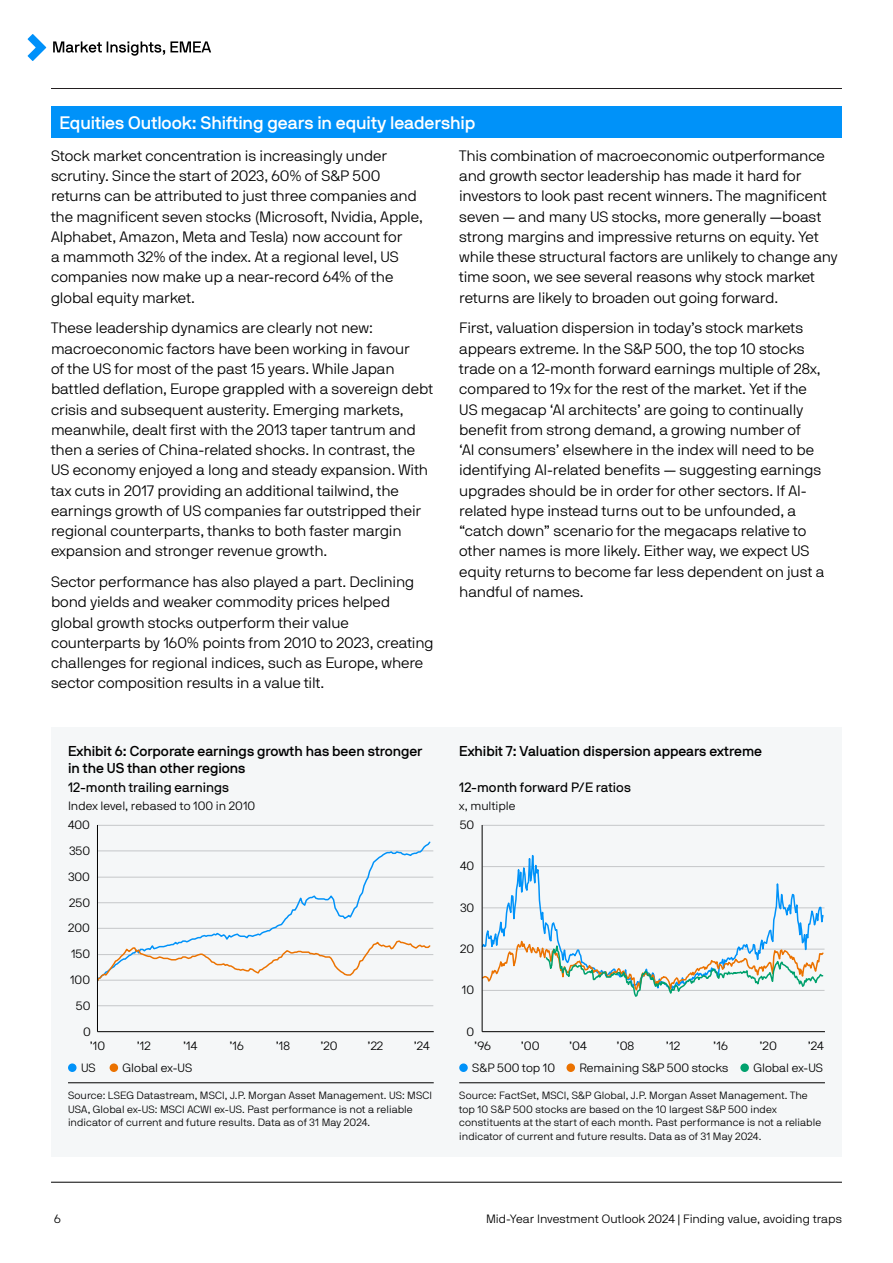
<style>
.page{position:relative;width:893px;height:1263px;background:#fff}
.page>*{position:absolute;margin:0;border:0;box-sizing:border-box;transform-origin:0 0}
.Subhead_-_12_15_White{font:18px "JPMAM Pro Med";letter-spacing:-.005em;color:#fff}
.Body_Light_-_10_13{font:15px/20.2px "JPMAM Pro Lig";letter-spacing:-.005em;color:#000}
.Chart_Commentary_-_10_13{font:14.25px/17.1px "JPMAM Pro Med";color:#000}
.Chart_Title_-_8_9{font:13.5px "JPMAM Pro Reg";letter-spacing:.005em;color:#000}
.Chart_Sub-Title_-_8_9{font:12px "JPMAM Pro Lig";color:#000}
.Source_with_Score_-_7_9{font:10.5px/13.5px "JPMAM Pro Lig";letter-spacing:.01em;color:#000}
</style>
<div class="page">
<hr style="left:51px;top:1182px;width:791px;height:1px;background:#000">
<hr style="left:51px;top:88px;width:791px;height:1px;background:#231f20">
<svg style="left:28px;top:34px;width:18px;height:27px"></svg>
<svg style="left:53px;top:41px;width:158px;height:15px"></svg>
<div style="left:51px;top:106px;width:791px;height:32px;background:#0092f9"></div>
<div style="left:51px;top:727px;width:791px;height:430px;background:#f5f7f8"></div>
<div style="left:68px;top:1063px;width:9px;height:9px;background:#0092f9;border-radius:50%"></div>
<div style="left:110px;top:1063px;width:8px;height:9px;background:#eb7200;border-radius:50%"></div>
<hr style="left:98px;top:825px;width:335px;height:1px;background:#c5c7c9">
<hr style="left:98px;top:850px;width:335px;height:1px;background:#c5c7c9">
<hr style="left:98px;top:877px;width:335px;height:1px;background:#c5c7c9">
<hr style="left:98px;top:902px;width:335px;height:1px;background:#c5c7c9">
<hr style="left:98px;top:928px;width:335px;height:1px;background:#c5c7c9">
<hr style="left:98px;top:954px;width:335px;height:1px;background:#c5c7c9">
<hr style="left:98px;top:980px;width:335px;height:1px;background:#c5c7c9">
<hr style="left:98px;top:1005px;width:335px;height:1px;background:#c5c7c9">
<hr style="left:97px;top:1031px;width:337px;height:1px;background:#000">
<svg style="left:98px;top:841px;width:334px;height:98px"></svg>
<svg style="left:98px;top:939px;width:334px;height:43px"></svg>
<hr style="left:97px;top:825px;width:1px;height:207px;background:#000">
<div style="left:459px;top:1063px;width:9px;height:9px;background:#0092f9;border-radius:50%"></div>
<div style="left:566px;top:1063px;width:9px;height:9px;background:#eb7200;border-radius:50%"></div>
<div style="left:740px;top:1063px;width:9px;height:9px;background:#00a16d;border-radius:50%"></div>
<hr style="left:483px;top:825px;width:341px;height:1px;background:#c5c7c9">
<hr style="left:482px;top:1031px;width:343px;height:1px;background:#000">
<svg style="left:481px;top:826px;width:344px;height:172px"></svg>
<hr style="left:482px;top:825px;width:1px;height:207px;background:#000">
<hr style="left:68px;top:1082px;width:366px;height:1px;background:#000">
<hr style="left:459px;top:1082px;width:366px;height:1px;background:#000">
<h4 class="Subhead_-_12_15_White" style="left:60px;top:113px;width:417px">Equities Outlook: Shifting gears in equity leadership</h4>
<p class="Body_Light_-_10_13" style="left:51px;top:145px;width:373px">Stock market concentration is increasingly under scrutiny. Since the start of 2023, 60% of S&amp;P 500 returns can be attributed to just three companies and the magnificent seven stocks (Microsoft, Nvidia, Apple, Alphabet, Amazon, Meta and Tesla) now account for<br>a mammoth 32% of the index. At a regional level, US companies now make up a near-record 64% of the global equity market.</p>
<p class="Body_Light_-_10_13" style="left:51px;top:318px;width:384px">These leadership dynamics are clearly not new: macroeconomic factors have been working in favour<br>of the US for most of the past 15 years. While Japan battled deflation, Europe grappled with a sovereign debt crisis and subsequent austerity. Emerging markets, meanwhile, dealt first with the 2013 taper tantrum and then a series of China-related shocks. In contrast, the US economy enjoyed a long and steady expansion. With tax cuts in 2017 providing an additional tailwind, the earnings growth of US companies far outstripped their regional counterparts, thanks to both faster margin expansion and stronger revenue growth.</p>
<p class="Body_Light_-_10_13" style="left:51px;top:572px;width:384px">Sector performance has also played a part. Declining bond yields and weaker commodity prices helped global growth stocks outperform their value counterparts by 160% points from 2010 to 2023, creating challenges for regional indices, such as Europe, where sector composition results in a value tilt.</p>
<p class="Body_Light_-_10_13" style="left:459px;top:145px;width:380px">This combination of macroeconomic outperformance and growth sector leadership has made it hard for investors to look past recent winners. The magnificent seven — and many US stocks, more generally —boast strong margins and impressive returns on equity. Yet while these structural factors are unlikely to change any time soon, we see several reasons why stock market returns are likely to broaden out going forward.</p>
<p class="Body_Light_-_10_13" style="left:459px;top:318px;width:367px">First, valuation dispersion in today’s stock markets appears extreme. In the S&amp;P 500, the top 10 stocks trade on a 12-month forward earnings multiple of 28x, compared to 19x for the rest of the market. Yet if the US megacap ‘AI architects’ are going to continually benefit from strong demand, a growing number of<br>‘AI consumers’ elsewhere in the index will need to be identifying AI-related benefits — suggesting earnings upgrades should be in order for other sectors. If AI&shy;related hype instead turns out to be unfounded, a “catch down” scenario for the megacaps relative to other names is more likely. Either way, we expect US equity returns to become far less dependent on just a handful of names.</p>
<p class="Chart_Commentary_-_10_13" style="left:68px;top:742px;width:356px">Exhibit 6: Corporate earnings growth has been stronger in the US than other regions</p>
<p class="Chart_Commentary_-_10_13" style="left:459px;top:742px;width:304px">Exhibit 7: Valuation dispersion appears extreme</p>
<p class="Chart_Title_-_8_9" style="left:68px;top:780px;width:163px">12-month trailing earnings</p>
<p class="Chart_Title_-_8_9" style="left:459px;top:780px;width:173px">12-month forward P/E ratios</p>
<p class="Chart_Sub-Title_-_8_9" style="left:68px;top:799px;width:189px">Index level, rebased to 100 in 2010</p>
<p class="Chart_Sub-Title_-_8_9" style="left:459px;top:799px;width:58px">x, multiple</p>
<p class="Chart_Sub-Title_-_8_9" style="left:68px;top:818px;width:24px">400</p>
<p class="Chart_Sub-Title_-_8_9" style="left:69px;top:843px;width:22px">350</p>
<p class="Chart_Sub-Title_-_8_9" style="left:68px;top:870px;width:23px">300</p>
<p class="Chart_Sub-Title_-_8_9" style="left:69px;top:895px;width:22px">250</p>
<p class="Chart_Sub-Title_-_8_9" style="left:68px;top:921px;width:23px">200</p>
<p class="Chart_Sub-Title_-_8_9" style="left:71px;top:947px;width:21px">150</p>
<p class="Chart_Sub-Title_-_8_9" style="left:70px;top:973px;width:22px">100</p>
<p class="Chart_Sub-Title_-_8_9" style="left:76px;top:999px;width:16px">50</p>
<p class="Chart_Sub-Title_-_8_9" style="left:83px;top:1025px;width:9px">0</p>
<p class="Chart_Sub-Title_-_8_9" style="left:90px;top:1039px;width:17px">’10</p>
<p class="Chart_Sub-Title_-_8_9" style="left:137px;top:1039px;width:15px">’12</p>
<p class="Chart_Sub-Title_-_8_9" style="left:183px;top:1039px;width:16px">’14</p>
<p class="Chart_Sub-Title_-_8_9" style="left:229px;top:1039px;width:16px">’16</p>
<p class="Chart_Sub-Title_-_8_9" style="left:276px;top:1039px;width:16px">’18</p>
<p class="Chart_Sub-Title_-_8_9" style="left:320px;top:1039px;width:19px">’20</p>
<p class="Chart_Sub-Title_-_8_9" style="left:368px;top:1039px;width:17px">’22</p>
<p class="Chart_Sub-Title_-_8_9" style="left:414px;top:1039px;width:17px">’24</p>
<p class="Chart_Sub-Title_-_8_9" style="left:81px;top:1060px;width:16px">US</p>
<p class="Chart_Sub-Title_-_8_9" style="left:123px;top:1060px;width:71px">Global ex-US</p>
<p class="Chart_Sub-Title_-_8_9" style="left:460px;top:818px;width:16px">50</p>
<p class="Chart_Sub-Title_-_8_9" style="left:460px;top:859px;width:16px">40</p>
<p class="Chart_Sub-Title_-_8_9" style="left:460px;top:901px;width:15px">30</p>
<p class="Chart_Sub-Title_-_8_9" style="left:460px;top:942px;width:16px">20</p>
<p class="Chart_Sub-Title_-_8_9" style="left:462px;top:983px;width:14px">10</p>
<p class="Chart_Sub-Title_-_8_9" style="left:467px;top:1025px;width:9px">0</p>
<p class="Chart_Sub-Title_-_8_9" style="left:474px;top:1039px;width:18px">’96</p>
<p class="Chart_Sub-Title_-_8_9" style="left:521px;top:1039px;width:20px">’00</p>
<p class="Chart_Sub-Title_-_8_9" style="left:569px;top:1039px;width:19px">’04</p>
<p class="Chart_Sub-Title_-_8_9" style="left:617px;top:1039px;width:19px">’08</p>
<p class="Chart_Sub-Title_-_8_9" style="left:666px;top:1039px;width:16px">’12</p>
<p class="Chart_Sub-Title_-_8_9" style="left:713px;top:1039px;width:16px">’16</p>
<p class="Chart_Sub-Title_-_8_9" style="left:759px;top:1039px;width:19px">’20</p>
<p class="Chart_Sub-Title_-_8_9" style="left:808px;top:1039px;width:18px">’24</p>
<p class="Chart_Sub-Title_-_8_9" style="left:472px;top:1060px;width:84px">S&amp;P 500 top 10</p>
<p class="Chart_Sub-Title_-_8_9" style="left:579px;top:1060px;width:150px">Remaining S&amp;P 500 stocks</p>
<p class="Chart_Sub-Title_-_8_9" style="left:753px;top:1060px;width:71px">Global ex-US</p>
<p class="Source_with_Score_-_7_9" style="left:68px;top:1088px;width:366px">Source: LSEG Datastream, MSCI, J.P. Morgan Asset Management. US: MSCI<br>USA, Global ex-US: MSCI ACWI ex-US. Past performance is not a reliable indicator of current and future results. Data as of 31 May 2024.</p>
<p class="Source_with_Score_-_7_9" style="left:459px;top:1088px;width:363px">Source: FactSet, MSCI, S&amp;P Global, J.P. Morgan Asset Management. The top 10 S&amp;P 500 stocks are based on the 10 largest S&amp;P 500 index constituents at the start of each month. Past performance is not a reliable indicator of current and future results. Data as of 31 May 2024.</p>
<p class="Chart_Sub-Title_-_8_9" style="left:54px;top:1212px;width:8px">6</p>
<p class="Chart_Sub-Title_-_8_9" style="left:486px;top:1212px;width:357px">Mid-Year Investment Outlook 2024 | Finding value, avoiding traps</p>
</div>
